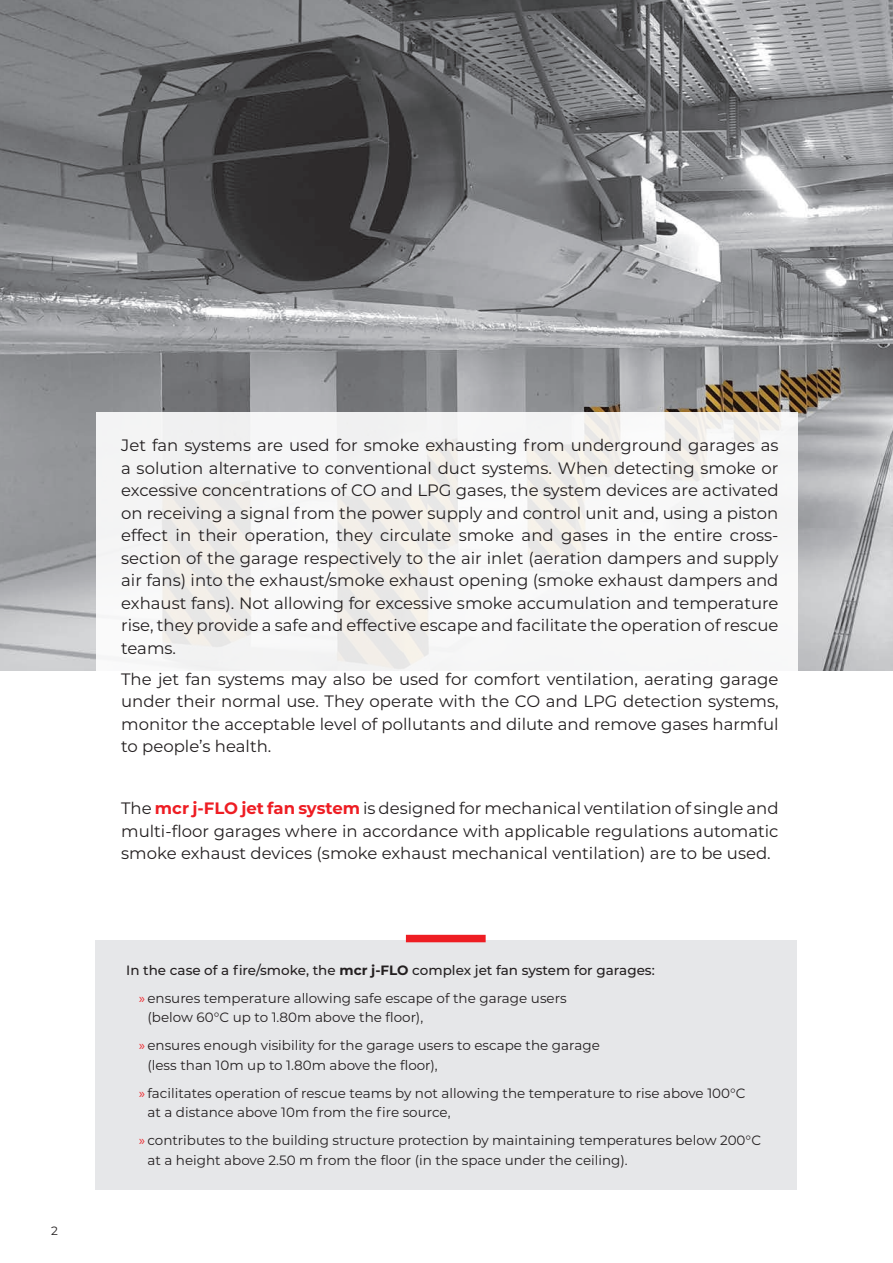
<style>
.page{position:relative;width:893px;height:1263px;background:#fff}
.page>*{position:absolute;margin:0;border:0;box-sizing:border-box;transform-origin:0 0}
.t1{font:16.5px/22.5px "Montserrat";color:#231f20;text-align:justify}
.t2{font:13.5px/28px "Montserrat";color:#231f20}
.t3{font:500 13.5px/28px "Montserrat";color:#231f20}
.t4{font:12px "Montserrat";color:#231f20}
.s1{font-weight:700;color:#ee1d23}
.s2{font-weight:700}
.s3{font-weight:400;color:#ee1d23}
.s4{font-weight:400}
.s5{color:#ee1d23}
</style>
<div class="page">
<img style="left:0;top:0;width:893px;height:670px">
<div style="left:95px;top:940px;width:702px;height:249px;background:#e6e7e9"></div>
<div style="left:406px;top:935px;width:80px;height:7px;background:#ee1d23"></div>
<div style="left:96px;top:412px;width:701px;height:479px;background:#fff"></div>
<p class="t4" style="left:51px;top:1223px;width:8px">2</p>
<p class="t1" style="left:121px;top:433px;width:659px">Jet fan systems are used for smoke exhausting from underground garages as a solution alternative to conventional duct systems. When detecting smoke or excessive concentrations of CO and LPG gases, the system devices are activated on receiving a signal from the power supply and control unit and, using a piston effect in their operation, they circulate smoke and gases in the entire cross&shy;section of the garage respectively to the air inlet (aeration dampers and supply air fans) into the exhaust/smoke exhaust opening (smoke exhaust dampers and exhaust fans). Not allowing for excessive smoke accumulation and temperature rise, they provide a safe and effective escape and facilitate the operation of rescue teams.</p>
<p class="t1" style="left:121px;top:667px;width:659px">The jet fan systems may also be used for comfort ventilation, aerating garage under their normal use. They operate with the CO and LPG detection systems, monitor the acceptable level of pollutants and dilute and remove gases harmful to people’s health.</p>
<p class="t1" style="left:121px;top:796px;width:659px">The <span class="s1">mcr j-FLO jet fan system</span> is designed for mechanical ventilation of single and multi-floor garages where in accordance with applicable regulations automatic smoke exhaust devices (smoke exhaust mechanical ventilation) are to be used.</p>
<p class="t3" style="left:139px;top:956px;width:517px;text-indent:-13px">In the case of a fire/smoke, the <span class="s2">mcr j-FLO</span> complex jet fan system for garages: <span class="s3">»</span> <span class="s4">ensures temperature allowing safe escape of the garage users</span></p>
<p class="t2" style="left:139px;top:1003px;width:462px;text-indent:9px">(below 60°C up to 1.80m above the floor),<br><span class="s5">»</span> ensures enough visibility for the garage users to escape the garage</p>
<p class="t2" style="left:139px;top:1051px;width:608px;text-indent:9px">(less than 10m up to 1.80m above the floor),<br><span class="s5">»</span> facilitates operation of rescue teams by not allowing the temperature to rise above 100°C</p>
<p class="t2" style="left:139px;top:1098px;width:624px;text-indent:9px">at a distance above 10m from the fire source,<br><span class="s5">»</span> contributes to the building structure protection by maintaining temperatures below 200°C</p>
<p class="t2" style="left:147px;top:1146px;width:482px">at a height above 2.50 m from the floor (in the space under the ceiling).</p>
</div>
